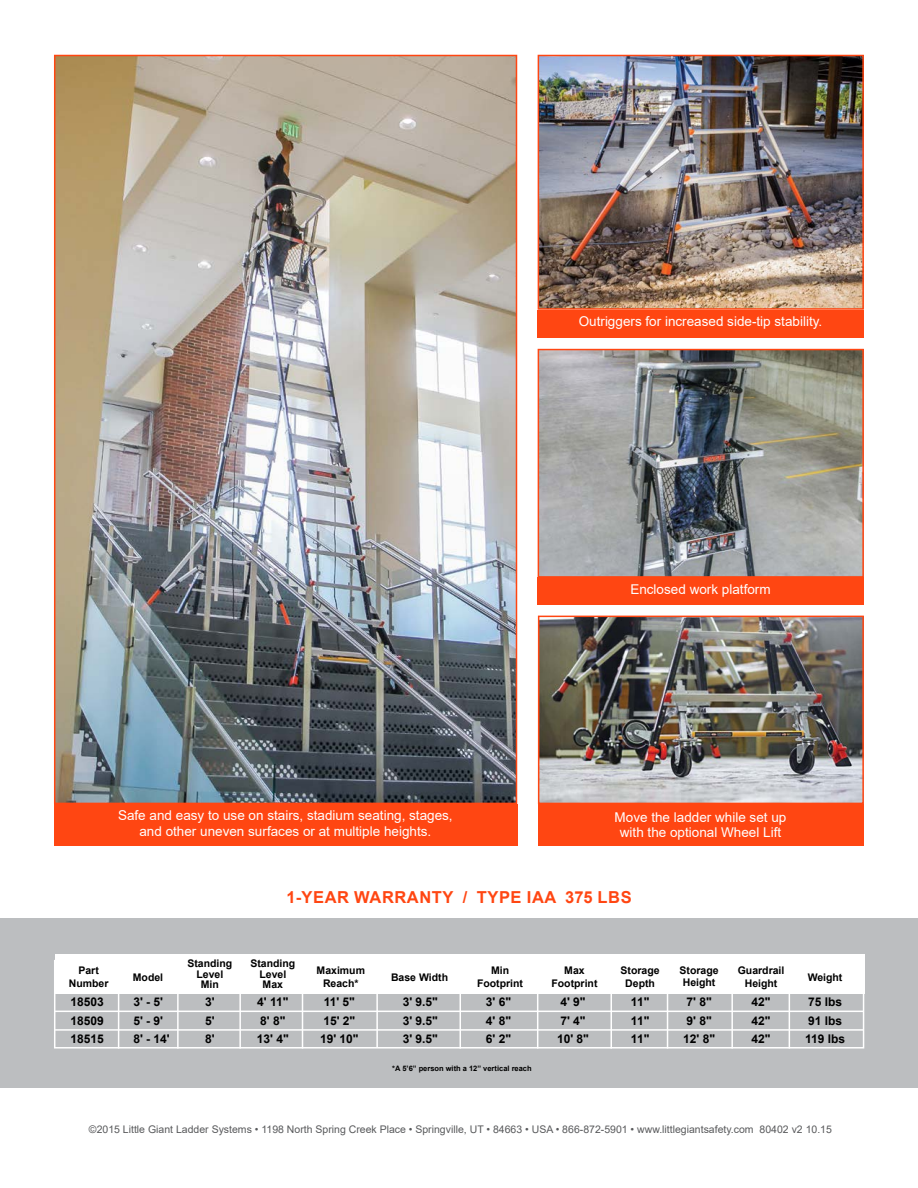
<style>
.page{position:relative;width:918px;height:1188px;background:#fff}
.page>*{position:absolute;margin:0;border:0;box-sizing:border-box;transform-origin:0 0}
.t1{font:700 16.5px "Arial";letter-spacing:.035em;color:#ff4612}
.t2{font:13.5px/16.5px "Arial";color:#fff;text-align:center}
.t3{font:700 12px/18.5px "Arial";color:#000;text-align:justify}
.t4{font:700 10.5px/12.6px "Arial";color:#000;text-align:center}
.t5{font:10.5px "Arial";color:#58595b}
.t6{font:700 7.5px "Arial";color:#000}
</style>
<div class="page">
<div style="left:0;top:918px;width:918px;height:170px;background:#bcbec0"></div>
<img style="left:541px;top:58px;width:320px;height:249px">
<div style="left:538px;top:55px;width:326px;height:255px;border:2px solid #ff4612"></div>
<img style="left:541px;top:352px;width:320px;height:223px">
<div style="left:538px;top:349px;width:326px;height:229px;border:2px solid #ff4612"></div>
<img style="left:541px;top:619px;width:320px;height:182px">
<div style="left:538px;top:616px;width:326px;height:188px;border:2px solid #ff4612"></div>
<img style="left:57px;top:58px;width:457px;height:743px">
<div style="left:54px;top:55px;width:463px;height:749px;border:2px solid #ff4612"></div>
<div style="left:54px;top:804px;width:463px;height:41px;background:#ff4612"></div>
<div style="left:538px;top:310px;width:326px;height:27px;background:#ff4612"></div>
<div style="left:538px;top:577px;width:326px;height:28px;background:#ff4612"></div>
<div style="left:538px;top:804px;width:326px;height:41px;background:#ff4612"></div>
<div style="left:54px;top:960px;width:810px;height:89px;border:2px solid #fff"></div>
<hr style="left:239px;top:977px;width:2px;height:72px;background:#fff">
<hr style="left:789px;top:977px;width:1px;height:72px;background:#fff">
<hr style="left:731px;top:977px;width:2px;height:72px;background:#fff">
<hr style="left:302px;top:977px;width:1px;height:72px;background:#fff">
<hr style="left:177px;top:977px;width:2px;height:72px;background:#fff">
<hr style="left:118px;top:977px;width:1px;height:72px;background:#fff">
<div style="left:55px;top:954px;width:809px;height:39px;background:#fff"></div>
<hr style="left:55px;top:1011px;width:809px;height:1px;background:#fff">
<hr style="left:55px;top:1029px;width:809px;height:2px;background:#fff">
<hr style="left:667px;top:977px;width:1px;height:72px;background:#fff">
<hr style="left:610px;top:977px;width:2px;height:72px;background:#fff">
<hr style="left:376px;top:975px;width:2px;height:72px;background:#fff">
<hr style="left:460px;top:977px;width:1px;height:72px;background:#fff">
<hr style="left:537px;top:977px;width:1px;height:72px;background:#fff">
<p class="t2" style="left:579px;top:313px;width:245px">Outriggers for increased side-tip stability.</p>
<p class="t2" style="left:118px;top:807px;width:336px">Safe and easy to use on stairs, stadium seating, stages, and other uneven surfaces or at multiple heights.</p>
<p class="t2" style="left:630px;top:581px;width:142px">Enclosed work platform</p>
<p class="t2" style="left:615px;top:809px;width:173px;line-height:15px">Move the ladder while set up with the optional Wheel Lift</p>
<p class="t1" style="left:287px;top:886px;width:347px">1-YEAR WARRANTY / TYPE IAA 375 LBS</p>
<p class="t4" style="left:187px;top:958px;width:46px;line-height:10.5px">Standing<br>Level<br>Min</p>
<p class="t4" style="left:250px;top:958px;width:46px;line-height:10.5px">Standing<br>Level<br>Max</p>
<p class="t4" style="left:69px;top:964px;width:41px">Part<br>Number</p>
<p class="t3" style="left:70px;top:993px;width:35px">18503<br>18509<br>18515</p>
<p class="t3" style="left:403px;top:993px;width:37px">3' 9.5" 3' 9.5" 3' 9.5"</p>
<p class="t4" style="left:317px;top:964px;width:50px">Maximum<br>Reach*</p>
<p class="t4" style="left:477px;top:964px;width:48px">Min<br>Footprint</p>
<p class="t4" style="left:551px;top:964px;width:48px">Max<br>Footprint</p>
<p class="t4" style="left:133px;top:971px;width:32px">Model</p>
<p class="t4" style="left:391px;top:971px;width:59px">Base Width</p>
<p class="t3" style="left:133px;top:993px;width:38px;text-align:left">3' - 5'<br>5' - 9'<br>8' - 14'</p>
<p class="t3" style="left:205px;top:993px;width:11px">3' 5' 8'</p>
<p class="t3" style="left:257px;top:993px;width:33px;text-align:left">4' 11"<br>8' 8"<br>13' 4"</p>
<p class="t3" style="left:320px;top:993px;width:40px;text-align:center">11' 5"<br>15' 2"<br>19' 10"</p>
<p class="t3" style="left:486px;top:993px;width:27px">3' 6" 4' 8" 6' 2"</p>
<p class="t3" style="left:557px;top:993px;width:33px;text-align:left">4' 9"<br>7' 4"<br>10' 8"</p>
<p class="t4" style="left:621px;top:964px;width:41px;line-height:13.5px">Storage<br>Depth</p>
<p class="t3" style="left:631px;top:993px;width:20px">11" 11" 11"</p>
<p class="t4" style="left:680px;top:964px;width:41px">Storage<br>Height</p>
<p class="t3" style="left:683px;top:993px;width:33px;text-align:left">7' 8"<br>9' 8"<br>12' 8"</p>
<p class="t4" style="left:738px;top:964px;width:48px">Guardrail<br>Height</p>
<p class="t3" style="left:752px;top:993px;width:21px">42" 42" 42"</p>
<p class="t4" style="left:808px;top:971px;width:36px">Weight</p>
<p class="t3" style="left:805px;top:993px;width:42px;text-align:left">75 lbs<br>91 lbs<br>119 lbs</p>
<p class="t6" style="left:392px;top:1063px;width:141px">*A 5’6” person with a 12” vertical reach</p>
<p class="t5" style="left:89px;top:1122px;width:745px">©2015 Little Giant Ladder Systems • 1198 North Spring Creek Place • Springville, UT • 84663 • USA • 866-872-5901 • www.littlegiantsafety.com 80402 v2 10.15</p>
</div>
